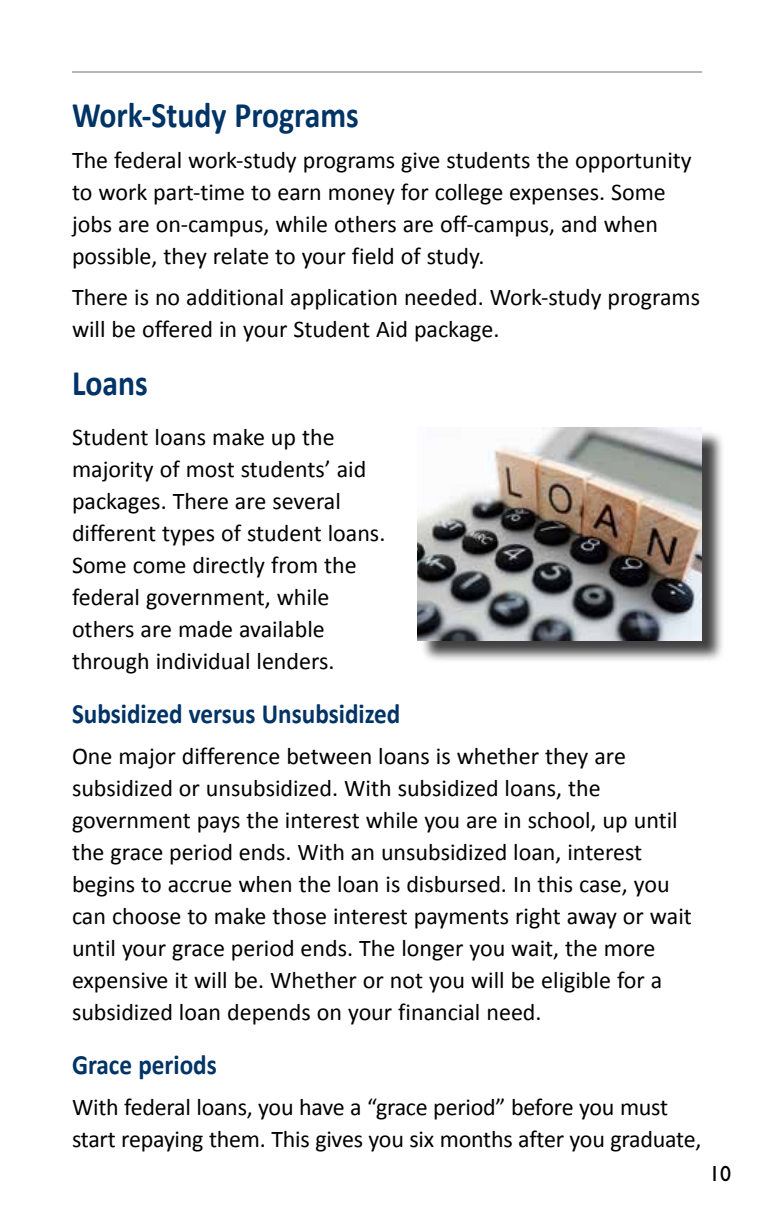
<style>
.page{position:relative;width:774px;height:1224px;background:#fff}
.page>*{position:absolute;margin:0;border:0;box-sizing:border-box;transform-origin:0 0}
.t1{font:700 36px "Calibri";color:#036;scale:.88 1}
.t2{font:700 28px "Calibri";color:#036;scale:.9 1}
.t3{font:24px/32px "Calibri";color:#000}
.t4{font:22px "Gill Sans Std";color:#000}
</style>
<div class="page">
<hr style="left:72px;top:72px;width:630px;height:1px;background:#6d6e71">
<div style="left:420px;top:431px;width:306px;height:232px;background:#000;opacity:.75"></div>
<img style="left:417px;top:428px;width:285px;height:212px">
<h1 class="t1" style="left:72px;top:92px;width:328px">Work-Study Programs</h1>
<p class="t3" style="left:72px;top:144px;width:621px">The federal work-study programs give students the opportunity to work part-time to earn money for college expenses. Some jobs are on-campus, while others are off-campus, and when possible, they relate to your field of study.</p>
<p class="t3" style="left:72px;top:281px;width:630px">There is no additional application needed. Work-study programs will be offered in your Student Aid package.</p>
<h1 class="t1" style="left:72px;top:360px;width:88px">Loans</h1>
<p class="t3" style="left:72px;top:421px;width:315px">Student loans make up the majority of most students’ aid packages. There are several different types of student loans.<br>Some come directly from the federal government, while others are made available through individual lenders.</p>
<p class="t2" style="left:72px;top:695px;width:367px">Subsidized versus Unsubsidized</p>
<p class="t3" style="left:72px;top:740px;width:621px">One major difference between loans is whether they are subsidized or unsubsidized. With subsidized loans, the government pays the interest while you are in school, up until the grace period ends. With an unsubsidized loan, interest begins to accrue when the loan is disbursed. In this case, you can choose to make those interest payments right away or wait until your grace period ends. The longer you wait, the more expensive it will be. Whether or not you will be eligible for a subsidized loan depends on your financial need.</p>
<p class="t2" style="left:72px;top:1046px;width:162px">Grace periods</p>
<p class="t3" style="left:72px;top:1091px;width:631px">With federal loans, you have a “grace period” before you must start repaying them. This gives you six months after you graduate,</p>
<p class="t4" style="left:709px;top:1161px;width:23px">10</p>
</div>
